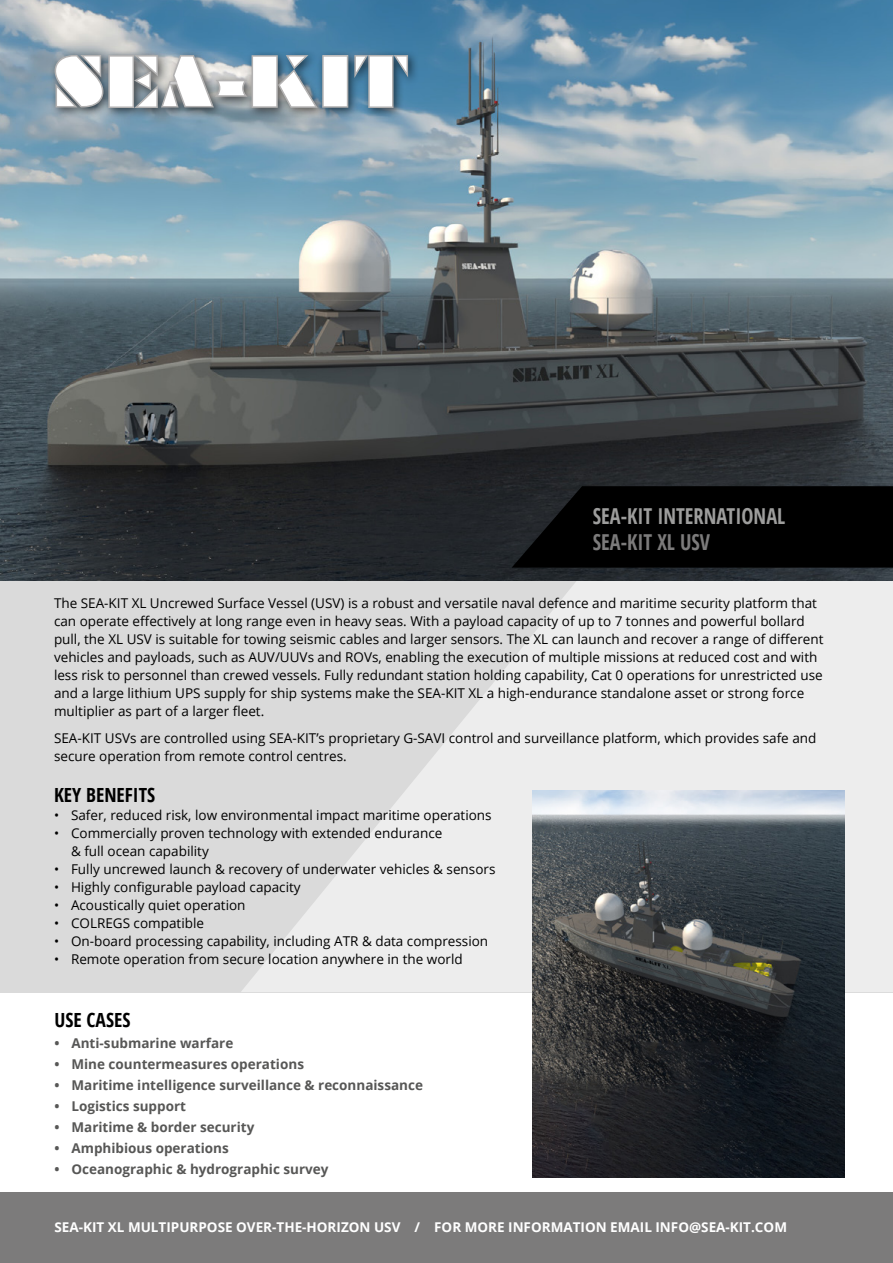
<style>
.page{position:relative;width:893px;height:1263px;background:#fff}
.page>*{position:absolute;margin:0;border:0;box-sizing:border-box;transform-origin:0 0}
.t1{font:700 condensed 21.9px "Open Sans";color:#9d9d9c;scale:.93 1}
.t2{font:700 condensed 21.9px "Open Sans";color:#7c7b7b;scale:.93 1}
.t3{font:700 condensed 19.5px "Open Sans";color:#000}
.t4{font:13.5px/18px "Open Sans";color:#000}
.t5{font:700 13.5px "Open Sans";color:#575756}
.t6{font:700 13.5px "Open Sans";color:#fff}
</style>
<div class="page">
<div style="left:0;top:561px;width:893px;height:431px;background:#dadada"></div>
<svg style="left:241px;top:580px;width:652px;height:412px;fill:#ededed"></svg>
<div style="left:0;top:1193px;width:893px;height:70px;background:#7c7b7b"></div>
<img style="left:0;top:0;width:893px;height:580px">
<div style="left:49px;top:49px;width:371px;height:70px;background:#000;opacity:.59"></div>
<svg style="left:354px;top:55px;width:54px;height:53px"></svg>
<svg style="left:48px;top:55px;width:300px;height:53px"></svg>
<svg style="left:512px;top:486px;width:381px;height:82px;background:#030304"></svg>
<img style="left:533px;top:791px;width:312px;height:387px">
<h1 class="t1" style="left:593px;top:501px;width:208px">SEA-KIT INTERNATIONAL</h1>
<h1 class="t2" style="left:593px;top:527px;width:128px">SEA-KIT XL USV</h1>
<p class="t4" style="left:54px;top:594px;width:771px">The SEA-KIT XL Uncrewed Surface Vessel (USV) is a robust and versatile naval defence and maritime security platform that can operate effectively at long range even in heavy seas. With a payload capacity of up to 7 tonnes and powerful bollard pull, the XL USV is suitable for towing seismic cables and larger sensors. The XL can launch and recover a range of different vehicles and payloads, such as AUV/UUVs and ROVs, enabling the execution of multiple missions at reduced cost and with less risk to personnel than crewed vessels. Fully redundant station holding capability, Cat 0 operations for unrestricted use and a large lithium UPS supply for ship systems make the SEA-KIT XL a high-endurance standalone asset or strong force multiplier as part of a larger fleet.</p>
<p class="t4" style="left:54px;top:728px;width:764px">SEA-KIT USVs are controlled using SEA-KIT’s proprietary G-SAVI control and surveillance platform, which provides safe and secure operation from remote control centres.</p>
<h2 class="t3" style="left:54px;top:781px;width:103px">KEY BENEFITS</h2>
<p class="t4" style="left:54px;top:806px;width:439px">• Safer, reduced risk, low environmental impact maritime operations</p>
<p class="t4" style="left:71px;top:824px;width:373px;text-indent:-17px">• Commercially proven technology with extended endurance &amp; full ocean capability</p>
<p class="t4" style="left:54px;top:860px;width:443px">• Fully uncrewed launch &amp; recovery of underwater vehicles &amp; sensors</p>
<p class="t4" style="left:54px;top:878px;width:248px">• Highly configurable payload capacity</p>
<p class="t4" style="left:54px;top:896px;width:193px">• Acoustically quiet operation</p>
<p class="t4" style="left:54px;top:914px;width:152px">• COLREGS compatible</p>
<p class="t4" style="left:54px;top:932px;width:436px">• On-board processing capability, including ATR &amp; data compression</p>
<p class="t4" style="left:54px;top:950px;width:410px">• Remote operation from secure location anywhere in the world</p>
<h2 class="t3" style="left:54px;top:1006px;width:77px">USE CASES</h2>
<p class="t5" style="left:54px;top:1033px;width:180px">• Anti-submarine warfare</p>
<p class="t5" style="left:54px;top:1054px;width:251px">• Mine countermeasures operations</p>
<p class="t5" style="left:54px;top:1075px;width:370px">• Maritime intelligence surveillance &amp; reconnaissance</p>
<p class="t5" style="left:54px;top:1096px;width:133px">• Logistics support</p>
<p class="t5" style="left:54px;top:1117px;width:201px">• Maritime &amp; border security</p>
<p class="t5" style="left:54px;top:1138px;width:176px">• Amphibious operations</p>
<p class="t5" style="left:54px;top:1159px;width:276px">• Oceanographic &amp; hydrographic survey</p>
<p class="t6" style="left:54px;top:1217px;width:734px">SEA-KIT XL MULTIPURPOSE OVER-THE-HORIZON USV / FOR MORE INFORMATION EMAIL INFO@SEA-KIT.COM</p>
</div>
